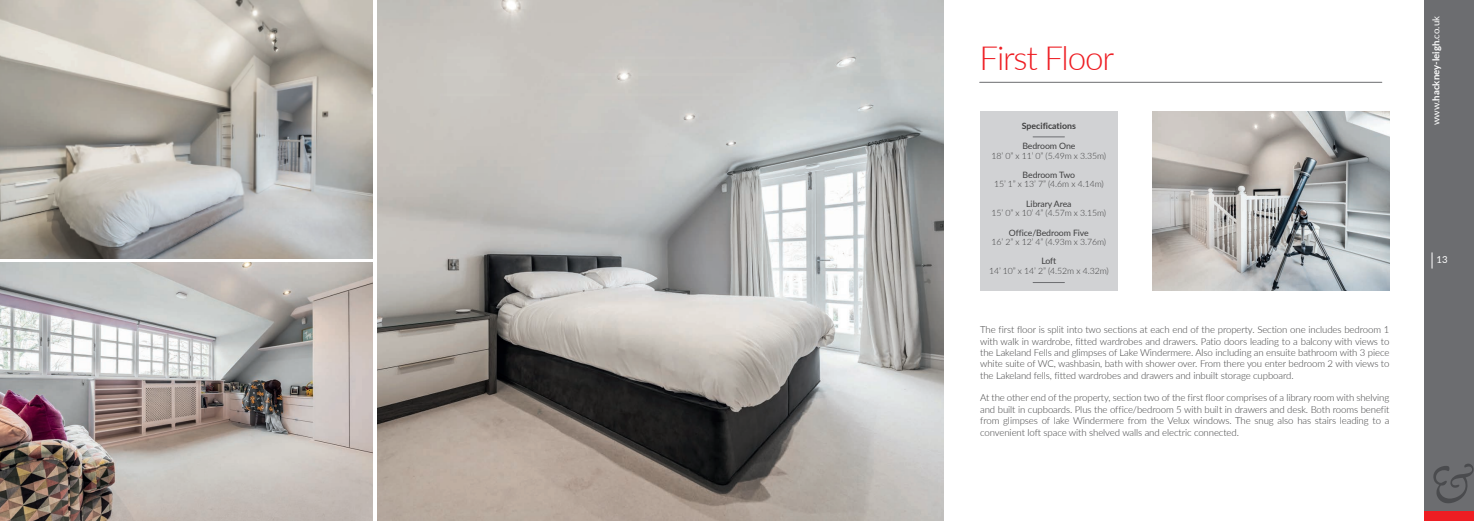
<style>
.page{position:relative;width:1474px;height:521px;background:#fff}
.page>*{position:absolute;margin:0;border:0;box-sizing:border-box;transform-origin:0 0}
.t1{font:300 33.25px "Lato";letter-spacing:-.035em;color:#ee1d23}
.t2{font:300 9.62px/11.4px "Lato";letter-spacing:-.01em;color:#3e3e3f;text-align:justify}
.t3{font:700 9.62px "Lato";color:#fff}
.t4{font:9.62px "Lato";color:#fff}
.t5{font:300 8.75px "Lato";letter-spacing:-.01em;color:#3e3e3f}
.t6{font:8.75px "Lato";letter-spacing:-.01em;color:#3e3e3f}
.t7{font:700 8.75px "Lato";color:#3e3e3f}
.s1{font-weight:400}
</style>
<div class="page">
<hr style="left:979px;top:82px;width:402px;height:1px;background:#6c6d70">
<div style="left:979px;top:111px;width:138px;height:179px;background:#d1d2d4"></div>
<hr style="left:1033px;top:137px;width:31px;height:1px;background:#6c6d70">
<hr style="left:1033px;top:282px;width:31px;height:1px;background:#6c6d70">
<div style="left:1424px;top:0;width:49px;height:521px;background:#6c6d70"></div>
<div style="left:1424px;top:511px;width:49px;height:10px;background:#ee1d23"></div>
<svg style="left:1433px;top:464px;width:40px;height:39px"></svg>
<svg style="left:1431px;top:253px;width:1px;height:15px"></svg>
<img style="left:1152px;top:111px;width:237px;height:179px">
<img style="left:0;top:0;width:372px;height:258px">
<img style="left:0;top:262px;width:372px;height:259px">
<img style="left:378px;top:0;width:565px;height:521px">
<h1 class="t1" style="left:979px;top:35px;width:136px">First Floor</h1>
<p class="t7" style="left:1021px;top:120px;width:56px">Specifications</p>
<p class="t6" style="left:1022px;top:139px;width:55px">Bedroom One</p>
<p class="t5" style="left:991px;top:149px;width:116px">18’ 0” x 11’ 0” (5.49m x 3.35m)</p>
<p class="t6" style="left:1022px;top:168px;width:54px">Bedroom Two</p>
<p class="t5" style="left:994px;top:178px;width:111px">15’ 1” x 13’ 7” (4.6m x 4.14m)</p>
<p class="t6" style="left:1026px;top:197px;width:47px">Library Area</p>
<p class="t5" style="left:991px;top:207px;width:116px">15’ 0” x 10’ 4” (4.57m x 3.15m)</p>
<p class="t6" style="left:1009px;top:226px;width:81px">Office/Bedroom Five</p>
<p class="t5" style="left:991px;top:236px;width:116px">16’ 2” x 12’ 4” (4.93m x 3.76m)</p>
<p class="t6" style="left:1041px;top:255px;width:16px">Loft</p>
<p class="t5" style="left:989px;top:265px;width:121px">14’ 10” x 14’ 2” (4.52m x 4.32m)</p>
<p class="t2" style="left:980px;top:324px;width:411px">The first floor is split into two sections at each end of the property. Section one includes bedroom 1 with walk in wardrobe, fitted wardrobes and drawers. Patio doors leading to a balcony with views to the Lakeland Fells and glimpses of Lake Windermere. Also including an ensuite bathroom with 3 piece white suite of WC, washbasin, bath with shower over. From there you enter bedroom 2 with views to the Lakeland fells, fitted wardrobes and drawers and inbuilt storage cupboard.</p>
<p class="t2" style="left:980px;top:392px;width:411px">At the other end of the property, section two of the first floor comprises of a library room with shelving and built in cupboards. Plus the office/bedroom 5 with built in drawers and desk. Both rooms benefit from glimpses of lake Windermere from the Velux windows. The snug also has stairs leading to a convenient loft space with shelved walls and electric connected.</p>
<p class="t3" style="left:1428px;top:125px;width:111px;rotate:-90deg"><span class="s1">www.</span>hackney-leigh<span class="s1">.co.uk</span></p>
<p class="t4" style="left:1436px;top:253px;width:13px">13</p>
</div>
